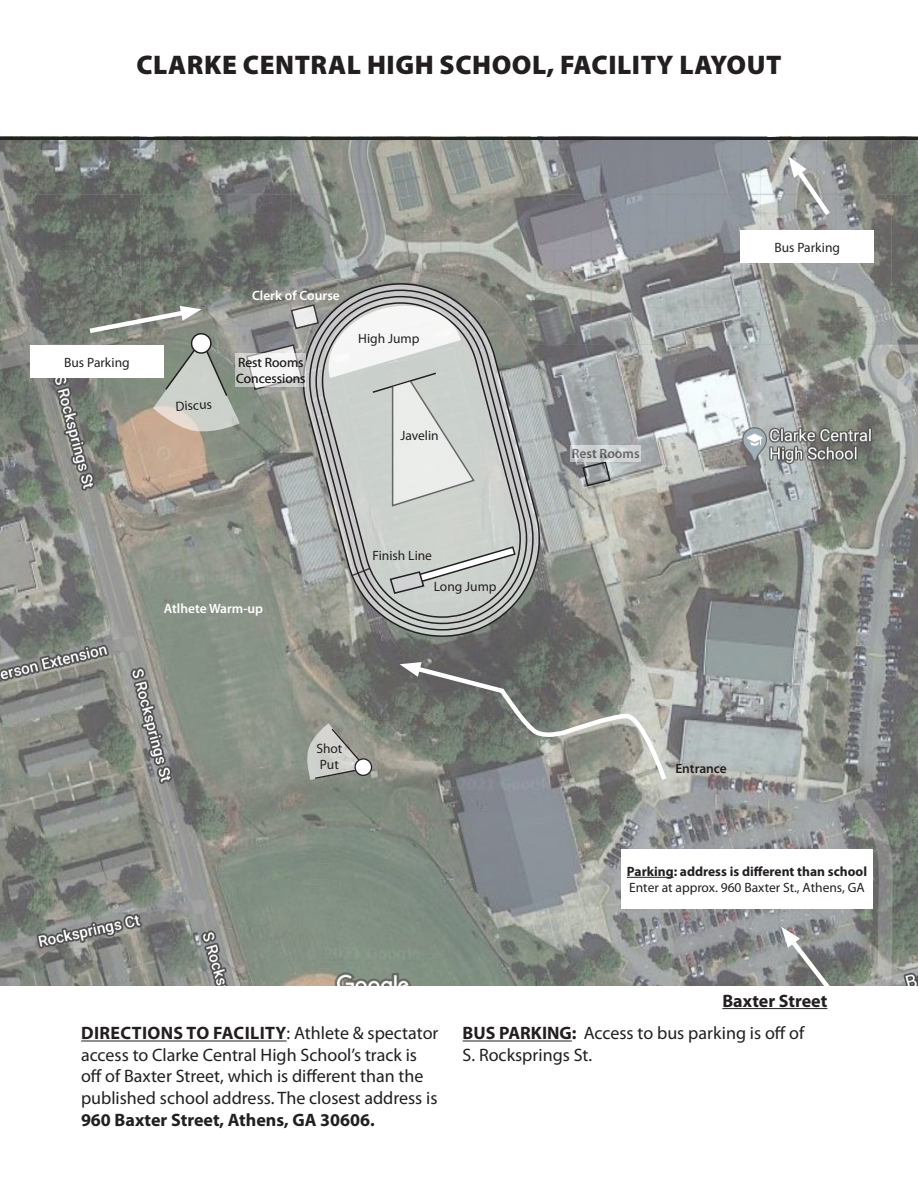
<style>
.page{position:relative;width:918px;height:1188px;background:#fff}
.page>*{position:absolute;margin:0;border:0;box-sizing:border-box;transform-origin:0 0}
.t1{font:900 27px "Myriad Pro";letter-spacing:.02em;color:#231f20}
.t2{font:18px/21.6px "Myriad Pro";color:#231f20}
.t3{font:700 18px "Myriad Pro";color:#231f20}
.t4{font:13.5px/16.2px "Myriad Pro";color:#231f20}
.t5{font:700 13.5px "Myriad Pro";color:#231f20}
.t6{font:600 13.5px "Myriad Pro";color:#fff}
.t7{font:600 13.5px "Myriad Pro";color:#231f20}
.s1{font-weight:700}
</style>
<div class="page">
<img style="left:0;top:140px;width:918px;height:845px">
<div style="left:621px;top:849px;width:252px;height:60px;background:#fff"></div>
<hr style="left:627px;top:877px;width:47px;height:1px;background:#231f20">
<hr style="left:0;top:137px;width:918px;height:3px;background:#231f20">
<svg style="left:303px;top:283px;width:237px;height:354px;background:#8c8f8b"></svg>
<svg style="left:309px;top:290px;width:225px;height:341px;background:#959794"></svg>
<svg style="left:315px;top:296px;width:212px;height:328px;background:#989a97"></svg>
<svg style="left:322px;top:302px;width:199px;height:316px;background:#b0b2af"></svg>
<svg style="left:350px;top:566px;width:22px;height:12px"></svg>
<svg style="left:581px;top:461px;width:31px;height:26px"></svg>
<svg style="left:306px;top:723px;width:61px;height:57px;background:#aeb0a9"></svg>
<svg style="left:355px;top:759px;width:17px;height:17px"></svg>
<div style="left:354px;top:758px;width:19px;height:18px;border:1px solid #231f20;border-radius:50%"></div>
<svg style="left:389px;top:545px;width:128px;height:50px;background:#c2c6c2"></svg>
<svg style="left:400px;top:662px;width:269px;height:122px;background:#898c86"></svg>
<div style="left:741px;top:230px;width:133px;height:33px;background:#fff"></div>
<svg style="left:788px;top:156px;width:46px;height:64px;background:#a9abab"></svg>
<svg style="left:781px;top:927px;width:57px;height:59px;background:#8f9190"></svg>
<hr style="left:722px;top:1008px;width:105px;height:1px;background:#231f20">
<div style="left:30px;top:345px;width:134px;height:33px;background:#fff"></div>
<svg style="left:85px;top:300px;width:391px;height:208px;background:#b4b4af"></svg>
<hr style="left:81px;top:1041px;width:206px;height:1px;background:#231f20">
<hr style="left:463px;top:1041px;width:109px;height:1px;background:#231f20">
<svg style="left:571px;top:445px;width:70px;height:16px"></svg>
<p class="t1" style="left:136px;top:47px;width:647px">CLARKE CENTRAL HIGH SCHOOL, FACILITY LAYOUT</p>
<p class="t4" style="left:64px;top:354px;width:67px">Bus Parking</p>
<p class="t4" style="left:175px;top:398px;width:38px;rotate:-3deg">Discus</p>
<p class="t6" style="left:252px;top:287px;width:89px">Clerk of Course</p>
<p class="t4" style="left:238px;top:354px;width:67px">Rest Rooms</p>
<p class="t4" style="left:236px;top:370px;width:71px">Concessions</p>
<p class="t4" style="left:358px;top:330px;width:63px">High Jump</p>
<p class="t4" style="left:400px;top:427px;width:40px">Javelin</p>
<p class="t6" style="left:164px;top:600px;width:101px">Atlhete Warm-up</p>
<p class="t4" style="left:373px;top:547px;width:61px">Finish Line</p>
<p class="t4" style="left:434px;top:578px;width:64px">Long Jump</p>
<p class="t4" style="left:316px;top:740px;width:28px">Shot<br>Put</p>
<p class="t7" style="left:572px;top:445px;width:69px">Rest Rooms</p>
<p class="t4" style="left:775px;top:239px;width:67px">Bus Parking</p>
<p class="t7" style="left:675px;top:760px;width:53px">Entrance</p>
<p class="t5" style="left:627px;top:863px;width:242px">Parking: address is different than school</p>
<p class="t4" style="left:629px;top:879px;width:237px">Enter at approx. 960 Baxter St., Athens, GA</p>
<p class="t3" style="left:722px;top:989px;width:107px">Baxter Street</p>
<p class="t2" style="left:81px;top:1022px;width:359px"><span class="s1">DIRECTIONS TO FACILITY</span>: Athlete &amp; spectator access to Clarke Central High School’s track is off of Baxter Street, which is different than the published school address. The closest address is <span class="s1">960 Baxter Street, Athens, GA 30606.</span></p>
<p class="t2" style="left:463px;top:1022px;width:343px"><span class="s1">BUS PARKING:</span> Access to bus parking is off of<br>S. Rocksprings St.</p>
</div>
